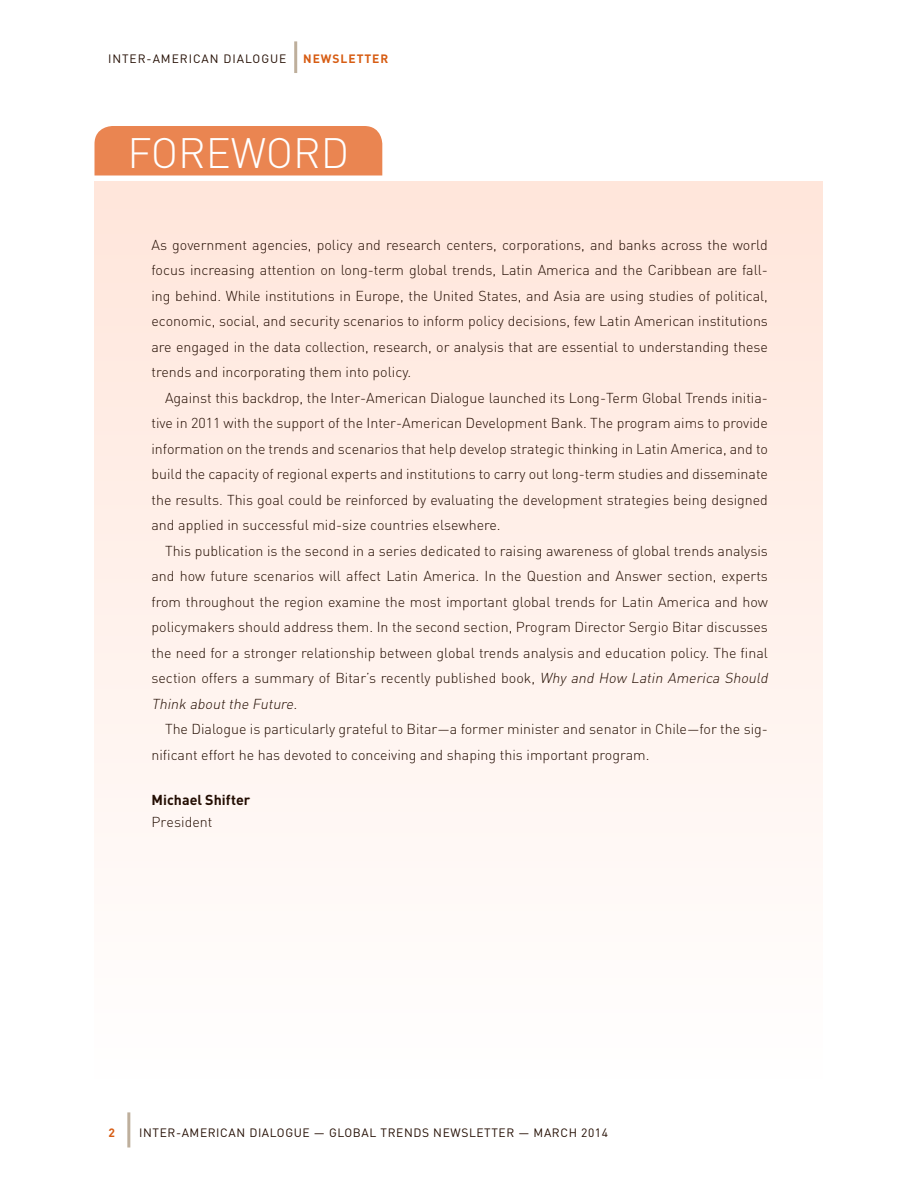
<style>
.page{position:relative;width:918px;height:1188px;background:#fff}
.page>*{position:absolute;margin:0;border:0;box-sizing:border-box;transform-origin:0 0}
.t1{font:300 42px "DIN";color:#fff}
.Foreward_Txt{font:300 14.25px/25.5px "DIN";color:#230d02}
.Foreward_Txt_1st_par{font:300 14.25px/25.5px "DIN";color:#230d02;text-align:justify}
.Foreward_Txt-2{font:700 14.25px "DIN";color:#230d02}
.Footer_Lt{font:12px "DIN";letter-spacing:.05em;color:#230d02}
.Footer_Lt-2{font:12px "DIN";letter-spacing:.08em;color:#230d02}
.t2{font:700 12px "DIN";letter-spacing:.08em;color:#d75d14}
.s1{font-style:italic}
</style>
<div class="page">
<div style="left:94px;top:182px;width:730px;height:897px;background:linear-gradient(to bottom,#ffe6db,#fffefe)"></div>
<div style="left:94px;top:126px;width:288px;height:50px;background:#ea8551"></div>
<hr style="left:127px;top:1112px;width:3px;height:35px;background:#beaf9c">
<hr style="left:294px;top:41px;width:3px;height:32px;background:#beaf9c">
<p class="Footer_Lt-2" style="left:108px;top:51px;width:180px">INTER-AMERICAN DIALOGUE</p>
<p class="t2" style="left:303px;top:51px;width:87px">NEWSLETTER</p>
<h1 class="t1" style="left:127px;top:127px;width:223px">FOREWORD</h1>
<p class="Foreward_Txt_1st_par" style="left:152px;top:232px;width:618px">As government agencies, policy and research centers, corporations, and banks across the world focus increasing attention on long-term global trends, Latin America and the Caribbean are fall&shy;ing behind. While institutions in Europe, the United States, and Asia are using studies of political, economic, social, and security scenarios to inform policy decisions, few Latin American institutions are engaged in the data collection, research, or analysis that are essential to understanding these trends and incorporating them into policy.</p>
<p class="Foreward_Txt" style="left:152px;top:385px;width:618px;text-align:justify;text-indent:14px">Against this backdrop, the Inter-American Dialogue launched its Long-Term Global Trends initia&shy;tive in 2011 with the support of the Inter-American Development Bank. The program aims to provide information on the trends and scenarios that help develop strategic thinking in Latin America, and to build the capacity of regional experts and institutions to carry out long-term studies and disseminate the results. This goal could be reinforced by evaluating the development strategies being designed and applied in successful mid-size countries elsewhere.</p>
<p class="Foreward_Txt" style="left:152px;top:538px;width:621px;text-indent:14px">This publication is the second in a series dedicated to raising awareness of global trends analysis and how future scenarios will affect Latin America. In the Question and Answer section, experts from throughout the region examine the most important global trends for Latin America and how policymakers should address them. In the second section, Program Director Sergio Bitar discusses the need for a stronger relationship between global trends analysis and education policy. The final section offers a summary of Bitar’s recently published book, <span class="s1">Why and How Latin America Should Think aboutthe Future.</span></p>
<p class="Foreward_Txt" style="left:152px;top:716px;width:618px;text-indent:14px">The Dialogue is particularly grateful to Bitar—a former minister and senator in Chile—for the sig&shy;nificant effort he has devoted to conceiving and shaping this important program.</p>
<p class="Foreward_Txt-2" style="left:152px;top:791px;width:100px">Michael Shifter</p>
<p class="Foreward_Txt" style="left:152px;top:809px;width:62px">President</p>
<p class="t2" style="left:108px;top:1125px;width:8px">2</p>
<p class="Footer_Lt" style="left:139px;top:1125px;width:470px">INTER-AMERICAN DIALOGUE — GLOBAL TRENDS NEWSLETTER — MARCH 2014</p>
</div>
